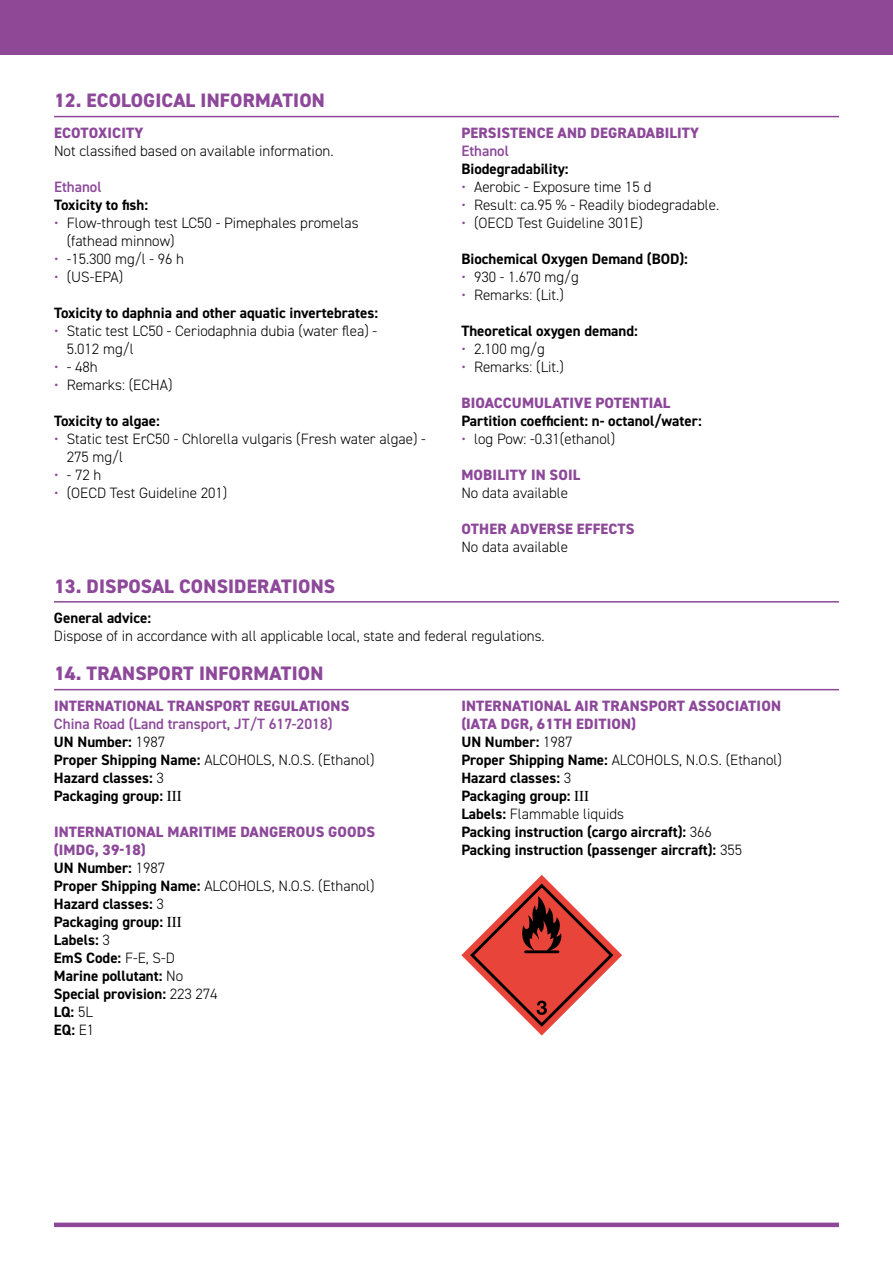
<style>
.page{position:relative;width:893px;height:1263px;background:#fff}
.page>*{position:absolute;margin:0;border:0;box-sizing:border-box;transform-origin:0 0}
.t1{font:800 19.5px "DIN2014";letter-spacing:.01em;color:#8d489a}
.t2{font:700 15px/18px "DIN2014";color:#000}
.t3{font:300 15px/18px "DIN2014";color:#000}
.t4{font:800 15px "DIN2014";letter-spacing:.01em;color:#8d489a}
.t5{font:600 15px "DIN2014";color:#8d489a}
.s1{color:#8d489a}
.s2{font-weight:600;color:#8d489a}
.s3{font-weight:300}
.s4{font-family:"Times";font-weight:400}
.s5{font-weight:800;color:#8d489a}
</style>
<div class="page">
<div style="left:0;top:0;width:893px;height:54px;background:#8e4896"></div>
<div style="left:54px;top:1222px;width:785px;height:5px;background:#8d489a"></div>
<hr style="left:54px;top:116px;width:785px;height:1px;background:#8d489a">
<hr style="left:54px;top:601px;width:785px;height:1px;background:#8d489a">
<hr style="left:54px;top:689px;width:785px;height:1px;background:#8d489a">
<svg style="left:461px;top:875px;width:161px;height:160px"></svg>
<h1 class="t1" style="left:54px;top:88px;width:272px">12. ECOLOGICAL INFORMATION</h1>
<p class="t4" style="left:54px;top:123px;width:91px">ECOTOXICITY</p>
<p class="t3" style="left:54px;top:142px;width:281px">Not classified based on available information.</p>
<p class="t5" style="left:54px;top:177px;width:49px">Ethanol</p>
<p class="t2" style="left:54px;top:196px;width:96px">Toxicity to fish:</p>
<p class="t3" style="left:67px;top:214px;width:293px;text-indent:-13px"><span class="s1">•</span> Flow-through test LC50 - Pimephales promelas (fathead minnow)</p>
<p class="t3" style="left:54px;top:250px;width:132px"><span class="s1">•</span> -15.300 mg/l - 96 h</p>
<p class="t3" style="left:54px;top:268px;width:71px"><span class="s1">•</span> (US-EPA)</p>
<p class="t2" style="left:54px;top:304px;width:326px">Toxicity to daphnia and other aquatic invertebrates:</p>
<p class="t3" style="left:67px;top:322px;width:312px;text-indent:-13px"><span class="s1">•</span> Static test LC50 - Ceriodaphnia dubia (water flea) -<br>5.012 mg/l</p>
<p class="t3" style="left:54px;top:358px;width:45px"><span class="s1">•</span> - 48h</p>
<p class="t3" style="left:54px;top:376px;width:120px"><span class="s1">•</span> Remarks: (ECHA)</p>
<p class="t2" style="left:54px;top:412px;width:107px">Toxicity to algae:</p>
<p class="t3" style="left:67px;top:430px;width:361px;text-indent:-13px"><span class="s1">•</span> Static test ErC50 - Chlorella vulgaris (Fresh water algae) -<br>275 mg/l</p>
<p class="t3" style="left:54px;top:466px;width:49px"><span class="s1">•</span> - 72 h</p>
<p class="t3" style="left:54px;top:484px;width:175px"><span class="s1">•</span> (OECD Test Guideline 201)</p>
<h1 class="t1" style="left:54px;top:573px;width:283px">13. DISPOSAL CONSIDERATIONS</h1>
<p class="t4" style="left:461px;top:123px;width:239px">PERSISTENCE AND DEGRADABILITY</p>
<p class="t5" style="left:461px;top:141px;width:49px">Ethanol</p>
<p class="t2" style="left:461px;top:160px;width:109px">Biodegradability:</p>
<p class="t3" style="left:461px;top:178px;width:192px"><span class="s1">•</span> Aerobic - Exposure time 15 d</p>
<p class="t3" style="left:461px;top:196px;width:259px"><span class="s1">•</span> Result: ca.95 % - Readily biodegradable.</p>
<p class="t3" style="left:461px;top:214px;width:183px"><span class="s1">•</span> (OECD Test Guideline 301E)</p>
<p class="t2" style="left:461px;top:250px;width:228px">Biochemical Oxygen Demand (BOD):</p>
<p class="t3" style="left:461px;top:268px;width:119px"><span class="s1">•</span> 930 - 1.670 mg/g</p>
<p class="t3" style="left:461px;top:286px;width:104px"><span class="s1">•</span> Remarks: (Lit.)</p>
<p class="t2" style="left:461px;top:322px;width:178px">Theoretical oxygen demand:</p>
<p class="t3" style="left:461px;top:340px;width:85px"><span class="s1">•</span> 2.100 mg/g</p>
<p class="t3" style="left:461px;top:358px;width:104px"><span class="s1">•</span> Remarks: (Lit.)</p>
<p class="t4" style="left:461px;top:393px;width:211px">BIOACCUMULATIVE POTENTIAL</p>
<p class="t2" style="left:461px;top:412px;width:242px">Partition coefficient: n- octanol/water:</p>
<p class="t3" style="left:461px;top:430px;width:155px"><span class="s1">•</span> log Pow: -0.31(ethanol)</p>
<p class="t4" style="left:461px;top:465px;width:120px">MOBILITY IN SOIL</p>
<p class="t3" style="left:461px;top:484px;width:108px">No data available</p>
<p class="t4" style="left:461px;top:519px;width:175px">OTHER ADVERSE EFFECTS</p>
<p class="t3" style="left:461px;top:538px;width:108px">No data available</p>
<p class="t2" style="left:54px;top:609px;width:99px">General advice:</p>
<p class="t3" style="left:54px;top:627px;width:492px">Dispose of in accordance with all applicable local, state and federal regulations.</p>
<h1 class="t1" style="left:54px;top:661px;width:271px">14. TRANSPORT INFORMATION</h1>
<p class="t4" style="left:54px;top:696px;width:297px">INTERNATIONAL TRANSPORT REGULATIONS</p>
<p class="t2" style="left:54px;top:715px;width:322px"><span class="s2">China Road (Land transport, JT/T 617-2018)<br></span>UN Number: <span class="s3">1987<br></span>Proper Shipping Name: <span class="s3">ALCOHOLS, N.O.S. (Ethanol)<br></span>Hazard classes: <span class="s3">3<br></span>Packaging group: <span class="s4">III</span></p>
<p class="t2" style="left:54px;top:823px;width:323px"><span class="s5">INTERNATIONAL MARITIME DANGEROUS GOODS (IMDG, 39-18)<br></span>UN Number: <span class="s3">1987<br></span>Proper Shipping Name: <span class="s3">ALCOHOLS, N.O.S. (Ethanol)<br></span>Hazard classes: <span class="s3">3<br></span>Packaging group: <span class="s4">III<br></span>Labels: <span class="s3">3<br></span>EmS Code: <span class="s3">F-E, S-D<br></span>Marine pollutant: <span class="s3">No<br></span>Special provision: <span class="s3">223 274<br></span>LQ: <span class="s3">5L<br></span>EQ: <span class="s3">E1</span></p>
<p class="t2" style="left:461px;top:697px;width:322px"><span class="s5">INTERNATIONAL AIR TRANSPORT ASSOCIATION (IATA DGR, 61TH EDITION)<br></span>UN Number: <span class="s3">1987<br></span>Proper Shipping Name: <span class="s3">ALCOHOLS, N.O.S. (Ethanol)<br></span>Hazard classes: <span class="s3">3<br></span>Packaging group: <span class="s4">III<br></span>Labels: <span class="s3">Flammable liquids<br></span>Packing instruction (cargo aircraft): <span class="s3">366<br></span>Packing instruction (passenger aircraft): <span class="s3">355</span></p>
</div>
